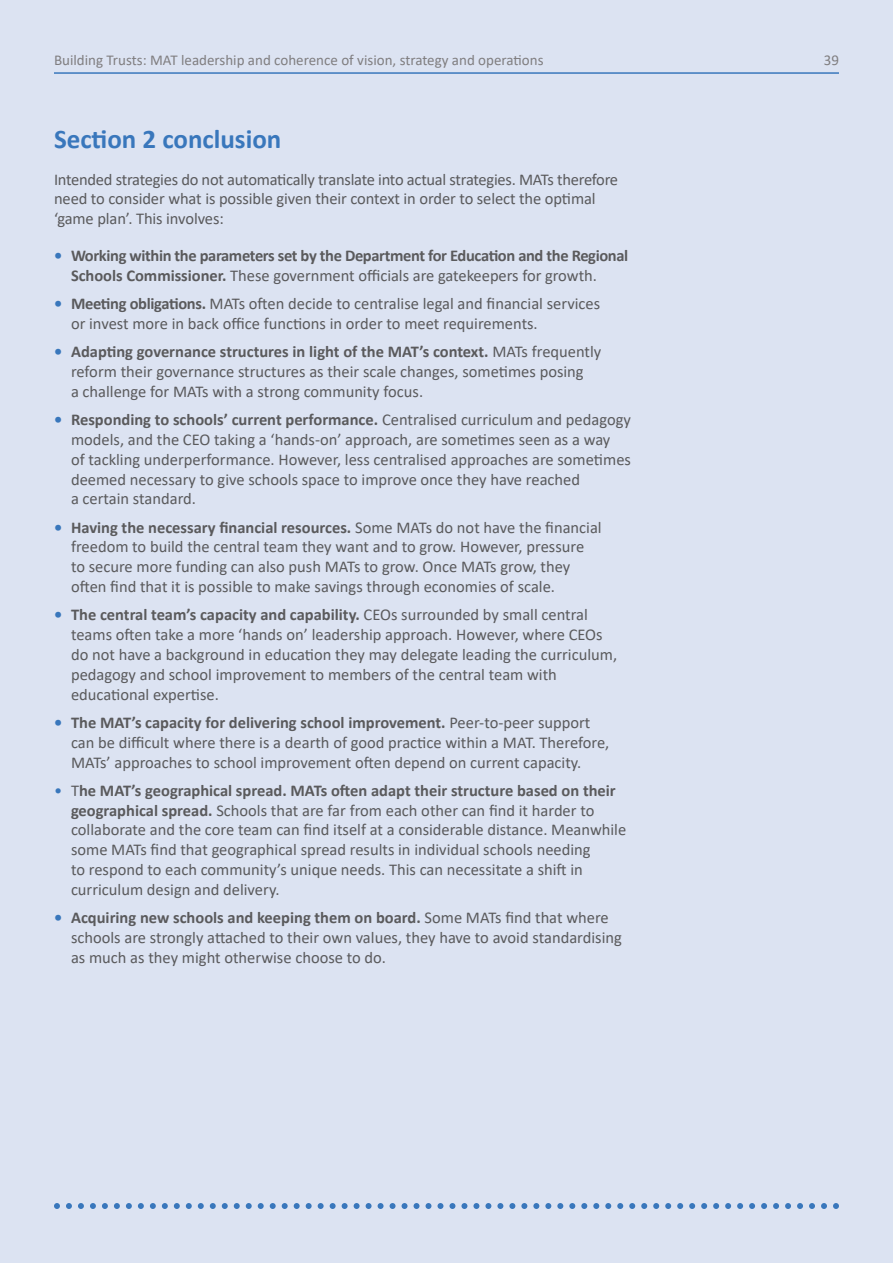
<style>
.page{position:relative;width:893px;height:1263px;background:#dce3f2}
.page>*{position:absolute;margin:0;border:0;box-sizing:border-box;transform-origin:0 0}
.t1{font:700 27px "Calibri";color:#3977bc}
.t2{font:16.5px/19.8px "Calibri";color:#5a5a5c}
.t3{font:700 16.5px/19.8px "Calibri";letter-spacing:-.02em;color:#5a5a5c}
.t4{font:15px "Calibri";color:#807e80}
.s1{color:#3977bc}
.s2{font-weight:400}
.s3{font-weight:700;color:#3977bc}
.s4{font-weight:700}
</style>
<div class="page">
<hr style="left:54px;top:72px;width:785px;height:2px;background:#3977bc">
<svg style="left:54px;top:1203px;width:6px;height:6px"></svg>
<svg style="left:342px;top:1203px;width:6px;height:6px"></svg>
<svg style="left:198px;top:1203px;width:6px;height:6px"></svg>
<svg style="left:485px;top:1203px;width:6px;height:6px"></svg>
<svg style="left:653px;top:1203px;width:6px;height:6px"></svg>
<svg style="left:126px;top:1203px;width:6px;height:6px"></svg>
<svg style="left:414px;top:1203px;width:5px;height:6px"></svg>
<svg style="left:270px;top:1203px;width:6px;height:6px"></svg>
<svg style="left:557px;top:1203px;width:6px;height:6px"></svg>
<svg style="left:725px;top:1203px;width:6px;height:6px"></svg>
<svg style="left:90px;top:1203px;width:6px;height:6px"></svg>
<svg style="left:378px;top:1203px;width:6px;height:6px"></svg>
<svg style="left:234px;top:1203px;width:6px;height:6px"></svg>
<svg style="left:521px;top:1203px;width:6px;height:6px"></svg>
<svg style="left:689px;top:1203px;width:6px;height:6px"></svg>
<svg style="left:162px;top:1203px;width:6px;height:6px"></svg>
<svg style="left:449px;top:1203px;width:6px;height:6px"></svg>
<svg style="left:306px;top:1203px;width:6px;height:6px"></svg>
<svg style="left:593px;top:1203px;width:6px;height:6px"></svg>
<svg style="left:761px;top:1203px;width:6px;height:6px"></svg>
<svg style="left:797px;top:1203px;width:6px;height:6px"></svg>
<svg style="left:78px;top:1203px;width:6px;height:6px"></svg>
<svg style="left:366px;top:1203px;width:6px;height:6px"></svg>
<svg style="left:222px;top:1203px;width:6px;height:6px"></svg>
<svg style="left:509px;top:1203px;width:6px;height:6px"></svg>
<svg style="left:677px;top:1203px;width:6px;height:6px"></svg>
<svg style="left:150px;top:1203px;width:6px;height:6px"></svg>
<svg style="left:437px;top:1203px;width:6px;height:6px"></svg>
<svg style="left:294px;top:1203px;width:6px;height:6px"></svg>
<svg style="left:581px;top:1203px;width:6px;height:6px"></svg>
<svg style="left:749px;top:1203px;width:6px;height:6px"></svg>
<svg style="left:114px;top:1203px;width:6px;height:6px"></svg>
<svg style="left:402px;top:1203px;width:5px;height:6px"></svg>
<svg style="left:258px;top:1203px;width:6px;height:6px"></svg>
<svg style="left:545px;top:1203px;width:6px;height:6px"></svg>
<svg style="left:713px;top:1203px;width:6px;height:6px"></svg>
<svg style="left:186px;top:1203px;width:6px;height:6px"></svg>
<svg style="left:473px;top:1203px;width:6px;height:6px"></svg>
<svg style="left:641px;top:1203px;width:6px;height:6px"></svg>
<svg style="left:330px;top:1203px;width:6px;height:6px"></svg>
<svg style="left:617px;top:1203px;width:6px;height:6px"></svg>
<svg style="left:785px;top:1203px;width:6px;height:6px"></svg>
<svg style="left:821px;top:1203px;width:6px;height:6px"></svg>
<svg style="left:66px;top:1203px;width:6px;height:6px"></svg>
<svg style="left:354px;top:1203px;width:6px;height:6px"></svg>
<svg style="left:210px;top:1203px;width:6px;height:6px"></svg>
<svg style="left:497px;top:1203px;width:6px;height:6px"></svg>
<svg style="left:665px;top:1203px;width:6px;height:6px"></svg>
<svg style="left:138px;top:1203px;width:6px;height:6px"></svg>
<svg style="left:426px;top:1203px;width:5px;height:6px"></svg>
<svg style="left:282px;top:1203px;width:6px;height:6px"></svg>
<svg style="left:569px;top:1203px;width:6px;height:6px"></svg>
<svg style="left:737px;top:1203px;width:6px;height:6px"></svg>
<svg style="left:102px;top:1203px;width:6px;height:6px"></svg>
<svg style="left:390px;top:1203px;width:6px;height:6px"></svg>
<svg style="left:246px;top:1203px;width:6px;height:6px"></svg>
<svg style="left:533px;top:1203px;width:6px;height:6px"></svg>
<svg style="left:701px;top:1203px;width:6px;height:6px"></svg>
<svg style="left:174px;top:1203px;width:6px;height:6px"></svg>
<svg style="left:461px;top:1203px;width:6px;height:6px"></svg>
<svg style="left:629px;top:1203px;width:6px;height:6px"></svg>
<svg style="left:318px;top:1203px;width:6px;height:6px"></svg>
<svg style="left:605px;top:1203px;width:6px;height:6px"></svg>
<svg style="left:773px;top:1203px;width:6px;height:6px"></svg>
<svg style="left:809px;top:1203px;width:6px;height:6px"></svg>
<svg style="left:833px;top:1203px;width:6px;height:6px"></svg>
<p class="t4" style="left:54px;top:50px;width:491px">Building Trusts: MAT leadership and coherence of vision, strategy and operations</p>
<p class="t4" style="left:824px;top:50px;width:17px">39</p>
<h1 class="t1" style="left:54px;top:120px;width:229px">Section 2 conclusion</h1>
<p class="t2" style="left:54px;top:169px;width:566px">Intended strategies do not automatically translate into actual strategies. MATs therefore need to consider what is possible given their context in order to select the optimal ‘game plan’. This involves:</p>
<p class="t3" style="left:71px;top:245px;width:559px;text-indent:-17px"><span class="s1">•</span> Working within the parameters set by the Department for Education and the Regional<br>Schools Commissioner. <span class="s2">These government officials are gatekeepers for growth.</span></p>
<p class="t2" style="left:71px;top:293px;width:531px;text-indent:-17px"><span class="s3">•</span> <span class="s4">Meeting obligations.</span> MATs often decide to centralise legal and financial services or invest more in back office functions in order to meet requirements.</p>
<p class="t2" style="left:71px;top:341px;width:532px;text-indent:-17px"><span class="s3">•</span> <span class="s4">Adapting governance structures in light of the MAT’s context.</span> MATs frequently reform their governance structures as their scale changes, sometimes posing<br>a challenge for MATs with a strong community focus.</p>
<p class="t2" style="left:71px;top:409px;width:561px;text-indent:-17px"><span class="s3">•</span> <span class="s4">Responding to schools’ current performance.</span> Centralised curriculum and pedagogy models, and the CEO taking a ‘hands-on’ approach, are sometimes seen as a way<br>of tackling underperformance. However, less centralised approaches are sometimes deemed necessary to give schools space to improve once they have reached<br>a certain standard.</p>
<p class="t2" style="left:71px;top:517px;width:532px;text-indent:-17px"><span class="s3">•</span> <span class="s4">Having the necessary financial resources.</span> Some MATs do not have the financial freedom to build the central team they want and to grow. However, pressure to secure more funding can also push MATs to grow. Once MATs grow, they often find that it is possible to make savings through economies of scale.</p>
<p class="t2" style="left:71px;top:605px;width:548px;text-indent:-17px"><span class="s3">•</span> <span class="s4">The central team’s capacity and capability.</span> CEOs surrounded by small central teams often take a more ‘hands on’ leadership approach. However, where CEOs do not have a background in education they may delegate leading the curriculum, pedagogy and school improvement to members of the central team with educational expertise.</p>
<p class="t2" style="left:71px;top:712px;width:540px;text-indent:-17px"><span class="s3">•</span> <span class="s4">The MAT’s capacity for delivering school improvement.</span> Peer-to-peer support can be difficult where there is a dearth of good practice within a MAT. Therefore,<br>MATs’ approaches to school improvement often depend on current capacity.</p>
<p class="t2" style="left:71px;top:780px;width:557px;text-indent:-17px"><span class="s1">•</span> T<span class="s4">he MAT’s geographical spread. MATs often adapt their structure based on their geographical spread.</span> Schools that are far from each other can find it harder to collaborate and the core team can find itself at a considerable distance. Meanwhile some MATs find that geographical spread results in individual schools needing<br>to respond to each community’s unique needs. This can necessitate a shift in curriculum design and delivery.</p>
<p class="t2" style="left:71px;top:907px;width:552px;text-indent:-17px"><span class="s3">•</span> <span class="s4">Acquiring new schools and keeping them on board.</span> Some MATs find that where schools are strongly attached to their own values, they have to avoid standardising as much as they might otherwise choose to do.</p>
</div>
